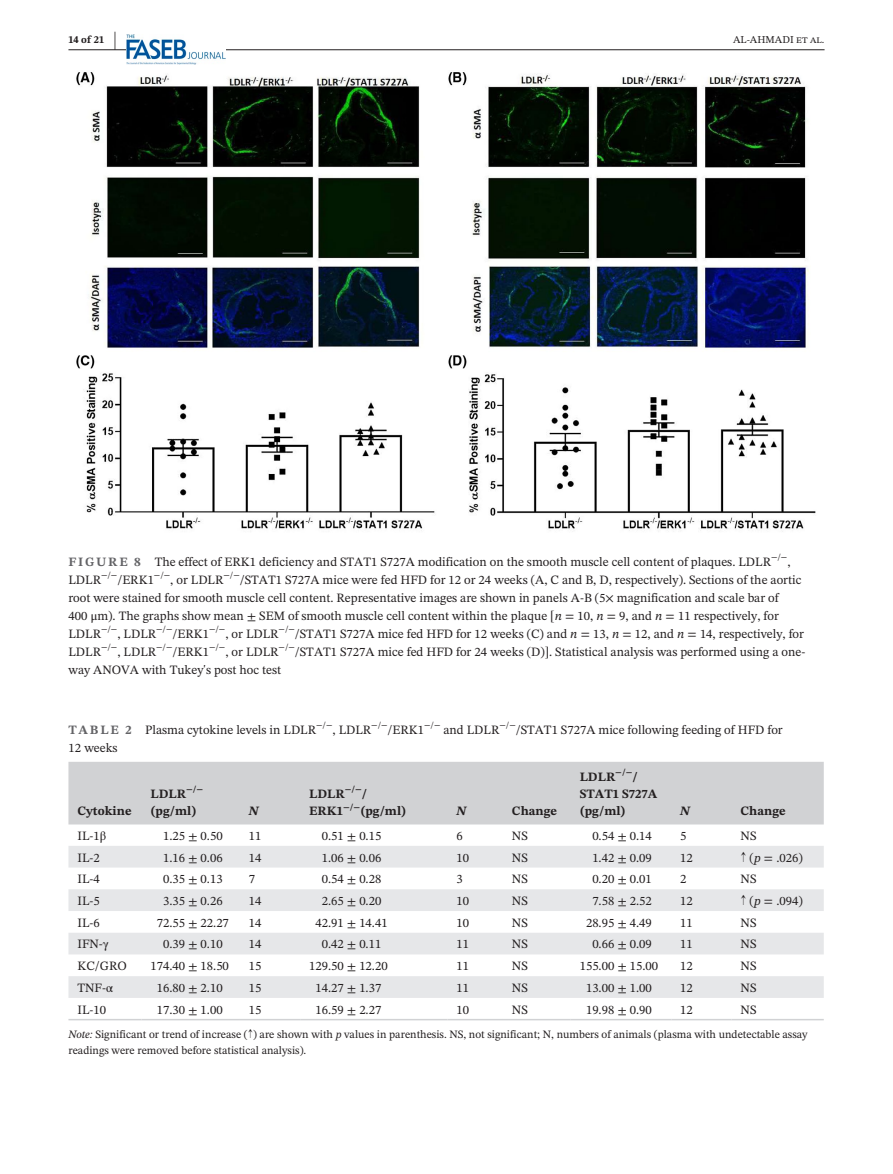
<style>
.page{position:relative;width:893px;height:1174px;background:#fff}
.page>*{position:absolute;margin:0;border:0;box-sizing:border-box;transform-origin:0 0}
.t1{font:12.75px/18px "STIX Two Text";color:#231f20}
.t2{font:700 12.75px/17.2px "STIX Two Text";color:#231f20}
.t3{font:italic 700 12.75px "STIX Two Text";color:#231f20}
.t4{font:11.25px/15.8px "STIX Two Text";color:#231f20}
.t5{font:10.5px "STIX Two Text";color:#231f20}
.t6{font:700 10.5px "STIX Two Text";color:#231f20}
.t7{font:8.85px "STIX Two Text";color:#231f20}
.s1{font-size:21px}
.s2{font-weight:700;color:#636366}
.s3{font-family:"STIX"}
.s4{font-style:italic}
.s5{font-family:"Code 2000"}
</style>
<div class="page">
<hr style="left:68px;top:49px;width:756px;height:1px;background:#231f20">
<img style="left:126px;top:35px;width:99px;height:30px">
<img style="left:76px;top:72px;width:740px;height:460px">
<div style="left:68px;top:762px;width:756px;height:62px;background:#d1d2d4"></div>
<svg style="left:68px;top:846px;width:756px;height:152px;fill:#e6e7e9"></svg>
<hr style="left:68px;top:1018px;width:73px;height:2px;background:#d1d2d4">
<hr style="left:141px;top:1018px;width:99px;height:2px;background:#d1d2d4">
<hr style="left:240px;top:1018px;width:60px;height:2px;background:#d1d2d4">
<hr style="left:300px;top:1018px;width:147px;height:2px;background:#d1d2d4">
<hr style="left:447px;top:1018px;width:56px;height:2px;background:#d1d2d4">
<hr style="left:503px;top:1018px;width:68px;height:2px;background:#d1d2d4">
<hr style="left:571px;top:1018px;width:100px;height:2px;background:#d1d2d4">
<hr style="left:671px;top:1018px;width:60px;height:2px;background:#d1d2d4">
<hr style="left:731px;top:1018px;width:93px;height:2px;background:#d1d2d4">
<p class="t6" style="left:68px;top:32px;width:50px">14 of 21 <span class="s1">|</span></p>
<p class="t5" style="left:733px;top:32px;width:93px">AL--AHMADI et al.</p>
<p class="t1" style="left:68px;top:552px;width:738px"><span class="s2">FIGURE 8</span> The effect of ERK1 deficiency and STAT1 S727A modification on the smooth muscle cell content of plaques. LDLR<sup>−/−</sup>, LDLR<sup>−/−</sup>/ERK1<sup>−/−</sup>, or LDLR<sup>−/−</sup>/STAT1 S727A mice were fed HFD for 12 or 24 weeks (A, C and B, D, respectively). Sections of the aortic root were stained for smooth muscle cell content. Representative images are shown in panels A-B (5× magnification and scale bar of<br>400 <span class="s3">μ</span>m). The graphs show mean ± SEM of smooth muscle cell content within the plaque [<span class="s4">n</span> = 10, <span class="s4">n</span> = 9, and <span class="s4">n</span> = 11 respectively, for LDLR<sup>−/−</sup>, LDLR<sup>−/−</sup>/ERK1<sup>−/−</sup>, or LDLR<sup>−/−</sup>/STAT1 S727A mice fed HFD for 12 weeks (C) and <span class="s4">n</span> = 13, <span class="s4">n</span> = 12, and <span class="s4">n</span> = 14, respectively, for LDLR<sup>−/−</sup>, LDLR<sup>−/−</sup>/ERK1<sup>−/−</sup>, or LDLR<sup>−/−</sup>/STAT1 S727A mice fed HFD for 24 weeks (D)]. Statistical analysis was performed using a one&shy;way ANOVA with Tukey's post hoc test</p>
<p class="t1" style="left:68px;top:720px;width:249px"><span class="s2">TABLE 2</span> Plasma cytokine levels in LDLR</p>
<p class="t7" style="left:316px;top:719px;width:18px">−/−</p>
<p class="t7" style="left:371px;top:719px;width:18px">−/−</p>
<p class="t1" style="left:388px;top:720px;width:38px">/ERK1</p>
<p class="t7" style="left:424px;top:719px;width:18px">−/−</p>
<p class="t1" style="left:443px;top:720px;width:57px">and LDLR</p>
<p class="t7" style="left:499px;top:719px;width:18px">−/−</p>
<p class="t1" style="left:516px;top:720px;width:268px">/STAT1 S727A mice following feeding of HFD for</p>
<p class="t1" style="left:332px;top:720px;width:40px">, LDLR</p>
<p class="t1" style="left:68px;top:738px;width:51px">12 weeks</p>
<p class="t2" style="left:77px;top:802px;width:56px">Cytokine</p>
<p class="t2" style="left:150px;top:785px;width:54px">LDLR<sup>−/− </sup>(pg/ml)</p>
<p class="t3" style="left:249px;top:802px;width:11px">N</p>
<p class="t2" style="left:309px;top:785px;width:99px">LDLR<sup>−/−</sup>/<br>ERK1<sup>−/−</sup>(pg/ml)</p>
<p class="t3" style="left:456px;top:802px;width:11px">N</p>
<p class="t2" style="left:512px;top:802px;width:47px">Change</p>
<p class="t2" style="left:580px;top:768px;width:79px">LDLR<sup>−/−</sup>/<br>STAT1 S727A (pg/ml)</p>
<p class="t3" style="left:680px;top:802px;width:11px">N</p>
<p class="t2" style="left:740px;top:802px;width:47px">Change</p>
<p class="t1" style="left:77px;top:826px;width:30px">IL-1<span class="s3">β</span></p>
<p class="t1" style="left:163px;top:826px;width:61px">1.25 ± 0.50</p>
<p class="t1" style="left:249px;top:826px;width:14px">11</p>
<p class="t1" style="left:322px;top:826px;width:61px">0.51 ± 0.15</p>
<p class="t1" style="left:456px;top:826px;width:8px">6</p>
<p class="t1" style="left:512px;top:826px;width:17px">NS</p>
<p class="t1" style="left:592px;top:826px;width:61px">0.54 ± 0.14</p>
<p class="t1" style="left:680px;top:826px;width:8px">5</p>
<p class="t1" style="left:740px;top:826px;width:17px">NS</p>
<p class="t1" style="left:77px;top:848px;width:24px">IL-2</p>
<p class="t1" style="left:163px;top:848px;width:61px">1.16 ± 0.06</p>
<p class="t1" style="left:249px;top:848px;width:14px">14</p>
<p class="t1" style="left:322px;top:848px;width:61px">1.06 ± 0.06</p>
<p class="t1" style="left:456px;top:848px;width:14px">10</p>
<p class="t1" style="left:512px;top:848px;width:17px">NS</p>
<p class="t1" style="left:592px;top:848px;width:61px">1.42 ± 0.09</p>
<p class="t1" style="left:680px;top:848px;width:14px">12</p>
<p class="t1" style="left:740px;top:848px;width:64px"><span class="s5">↑</span> (<span class="s4">p</span> = .026)</p>
<p class="t1" style="left:77px;top:870px;width:24px">IL-4</p>
<p class="t1" style="left:163px;top:870px;width:61px">0.35 ± 0.13</p>
<p class="t1" style="left:249px;top:870px;width:8px">7</p>
<p class="t1" style="left:322px;top:870px;width:61px">0.54 ± 0.28</p>
<p class="t1" style="left:456px;top:870px;width:8px">3</p>
<p class="t1" style="left:512px;top:870px;width:17px">NS</p>
<p class="t1" style="left:592px;top:870px;width:61px">0.20 ± 0.01</p>
<p class="t1" style="left:680px;top:870px;width:8px">2</p>
<p class="t1" style="left:740px;top:870px;width:17px">NS</p>
<p class="t1" style="left:77px;top:891px;width:24px">IL-5</p>
<p class="t1" style="left:163px;top:891px;width:61px">3.35 ± 0.26</p>
<p class="t1" style="left:249px;top:891px;width:14px">14</p>
<p class="t1" style="left:322px;top:891px;width:61px">2.65 ± 0.20</p>
<p class="t1" style="left:456px;top:891px;width:14px">10</p>
<p class="t1" style="left:512px;top:891px;width:17px">NS</p>
<p class="t1" style="left:592px;top:891px;width:61px">7.58 ± 2.52</p>
<p class="t1" style="left:680px;top:891px;width:14px">12</p>
<p class="t1" style="left:740px;top:891px;width:64px"><span class="s5">↑</span> (<span class="s4">p</span> = .094)</p>
<p class="t1" style="left:77px;top:913px;width:24px">IL-6</p>
<p class="t1" style="left:157px;top:913px;width:74px">72.55 ± 22.27</p>
<p class="t1" style="left:249px;top:913px;width:14px">14</p>
<p class="t1" style="left:315px;top:913px;width:74px">42.91 ± 14.41</p>
<p class="t1" style="left:456px;top:913px;width:14px">10</p>
<p class="t1" style="left:512px;top:913px;width:17px">NS</p>
<p class="t1" style="left:586px;top:913px;width:67px">28.95 ± 4.49</p>
<p class="t1" style="left:680px;top:913px;width:14px">11</p>
<p class="t1" style="left:740px;top:913px;width:17px">NS</p>
<p class="t1" style="left:77px;top:935px;width:33px">IFN-<span class="s3">γ</span></p>
<p class="t1" style="left:163px;top:935px;width:61px">0.39 ± 0.10</p>
<p class="t1" style="left:249px;top:935px;width:14px">14</p>
<p class="t1" style="left:322px;top:935px;width:61px">0.42 ± 0.11</p>
<p class="t1" style="left:456px;top:935px;width:14px">11</p>
<p class="t1" style="left:512px;top:935px;width:17px">NS</p>
<p class="t1" style="left:592px;top:935px;width:61px">0.66 ± 0.09</p>
<p class="t1" style="left:680px;top:935px;width:14px">11</p>
<p class="t1" style="left:740px;top:935px;width:17px">NS</p>
<p class="t1" style="left:77px;top:957px;width:51px">KC/GRO</p>
<p class="t1" style="left:150px;top:957px;width:80px">174.40 ± 18.50</p>
<p class="t1" style="left:249px;top:957px;width:14px">15</p>
<p class="t1" style="left:309px;top:957px;width:80px">129.50 ± 12.20</p>
<p class="t1" style="left:456px;top:957px;width:14px">11</p>
<p class="t1" style="left:512px;top:957px;width:17px">NS</p>
<p class="t1" style="left:580px;top:957px;width:80px">155.00 ± 15.00</p>
<p class="t1" style="left:680px;top:957px;width:14px">12</p>
<p class="t1" style="left:740px;top:957px;width:17px">NS</p>
<p class="t1" style="left:77px;top:978px;width:37px">TNF-<span class="s3">α</span></p>
<p class="t1" style="left:157px;top:978px;width:67px">16.80 ± 2.10</p>
<p class="t1" style="left:249px;top:978px;width:14px">15</p>
<p class="t1" style="left:315px;top:978px;width:67px">14.27 ± 1.37</p>
<p class="t1" style="left:456px;top:978px;width:14px">11</p>
<p class="t1" style="left:512px;top:978px;width:17px">NS</p>
<p class="t1" style="left:586px;top:978px;width:67px">13.00 ± 1.00</p>
<p class="t1" style="left:680px;top:978px;width:14px">12</p>
<p class="t1" style="left:740px;top:978px;width:17px">NS</p>
<p class="t1" style="left:77px;top:1000px;width:30px">IL-10</p>
<p class="t1" style="left:157px;top:1000px;width:67px">17.30 ± 1.00</p>
<p class="t1" style="left:249px;top:1000px;width:14px">15</p>
<p class="t1" style="left:315px;top:1000px;width:67px">16.59 ± 2.27</p>
<p class="t1" style="left:456px;top:1000px;width:14px">10</p>
<p class="t1" style="left:512px;top:1000px;width:17px">NS</p>
<p class="t1" style="left:586px;top:1000px;width:67px">19.98 ± 0.90</p>
<p class="t1" style="left:680px;top:1000px;width:14px">12</p>
<p class="t1" style="left:740px;top:1000px;width:17px">NS</p>
<p class="t4" style="left:68px;top:1026px;width:741px"><span class="s4">Note:</span> Significant or trend of increase (<span class="s5">↑</span>) are shown with <span class="s4">p</span> values in parenthesis. NS, not significant; N, numbers of animals (plasma with undetectable assay readings were removed before statistical analysis).</p>
</div>
